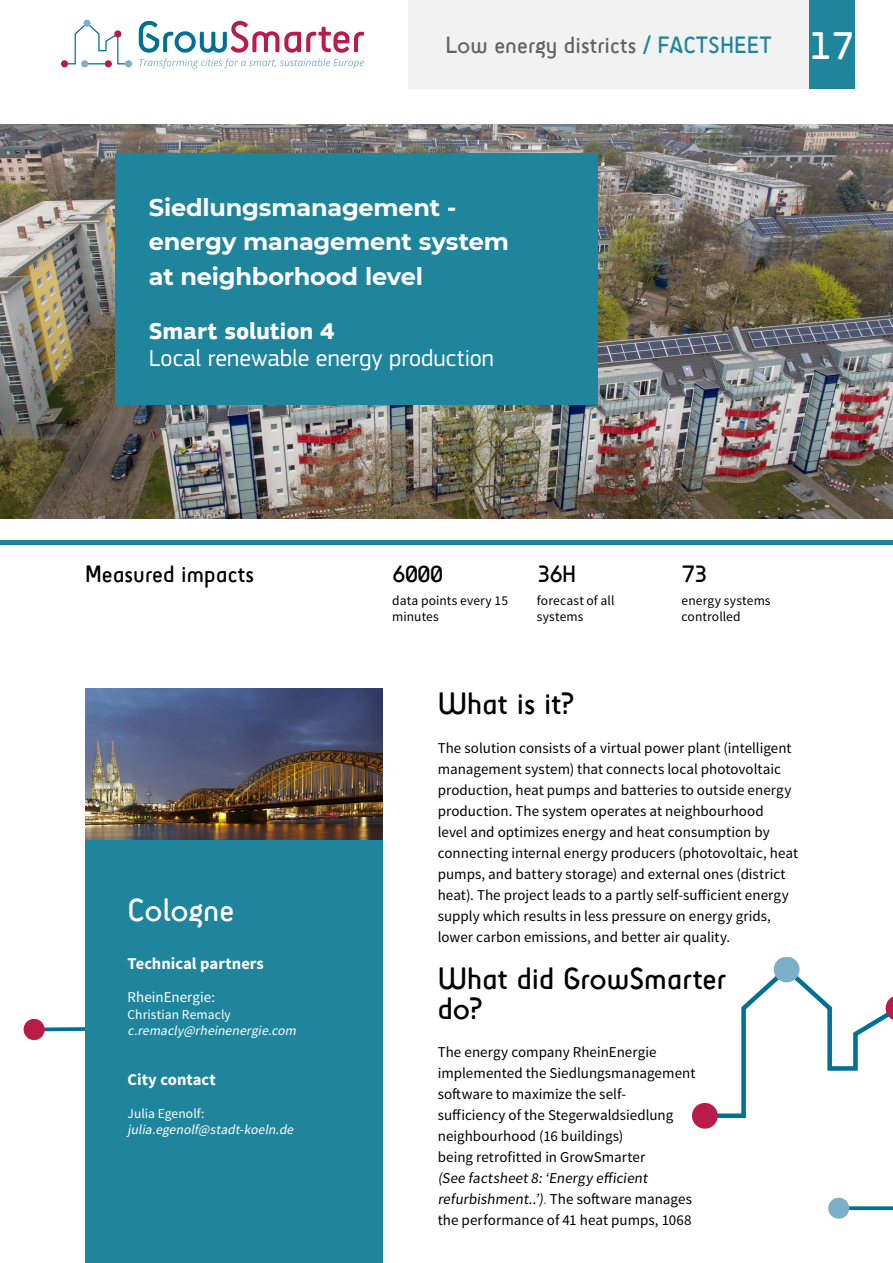
<style>
.page{position:relative;width:893px;height:1263px;background:#fff}
.page>*{position:absolute;margin:0;border:0;box-sizing:border-box;transform-origin:0 0}
.t1{font:39px "Sci Fly Sans";color:#fff}
.t2{font:33px "Sci Fly Sans";letter-spacing:-.005em;color:#fff}
.t3{font:31.5px/30px "Sci Fly Sans";color:#000}
.t4{font:700 24px/34.5px "Montserrat";letter-spacing:-.01em;color:#fff}
.t5{font:24px "EC Square Sans Pro";color:#fff}
.t6{font:24px "Sci Fly Sans";color:#646363}
.t7{font:24px "Sci Fly Sans";color:#000}
.t8{font:700 24px "EC Square Sans Pro";letter-spacing:.005em;color:#fff}
.t9{font:700 16.5px "Source Sans Pro";color:#fff}
.t10{font:15px/21px "Source Sans Pro";letter-spacing:.005em;color:#000}
.t11{font:15px "Source Sans Pro";letter-spacing:.005em;color:#fff}
.t12{font:13.5px/16.5px "Source Sans Pro";letter-spacing:.01em;color:#000}
.t13{font:italic 13.5px "Source Sans Pro";color:#fff}
.t14{font:13.5px "Source Sans Pro";letter-spacing:.005em;color:#fff}
.s1{color:#1f859d}
.s2{color:#009ed4}
</style>
<div class="page">
<svg style="left:23px;top:1018px;width:62px;height:23px"></svg>
<img style="left:0;top:124px;width:893px;height:394px">
<div style="left:115px;top:153px;width:482px;height:252px;background:#1f859d"></div>
<div style="left:408px;top:0;width:401px;height:88px;background:#f2f2f2"></div>
<svg style="left:62px;top:21px;width:69px;height:44px"></svg>
<div style="left:61px;top:60px;width:7px;height:7px;background:#b91c49;border-radius:50%"></div>
<div style="left:84px;top:20px;width:7px;height:7px;background:#7db0c8;border-radius:50%"></div>
<div style="left:125px;top:60px;width:7px;height:7px;background:#7db0c8;border-radius:50%"></div>
<div style="left:114px;top:30px;width:7px;height:8px;background:#b91c49;border-radius:50%"></div>
<div style="left:81px;top:60px;width:7px;height:7px;background:#7db0c8;border-radius:50%"></div>
<div style="left:105px;top:60px;width:7px;height:7px;background:#b91c49;border-radius:50%"></div>
<svg style="left:139px;top:21px;width:225px;height:48px"></svg>
<div style="left:809px;top:0;width:46px;height:88px;background:#1f859d"></div>
<div style="left:85px;top:839px;width:298px;height:424px;background:#1f859d"></div>
<img style="left:85px;top:688px;width:298px;height:151px">
<div style="left:692px;top:1103px;width:26px;height:26px;background:#b91c49;border-radius:50%"></div>
<svg style="left:774px;top:956px;width:25px;height:26px"></svg>
<svg style="left:696px;top:963px;width:197px;height:157px"></svg>
<div style="left:758px;top:1098px;width:126px;height:40px;background:#fff"></div>
<svg style="left:828px;top:1197px;width:65px;height:14px"></svg>
<div style="left:828px;top:1198px;width:21px;height:21px;background:#7db0c8;border-radius:50%"></div>
<div style="left:0;top:540px;width:893px;height:5px;background:#1f859d"></div>
<h3 class="t6" style="left:445px;top:31px;width:328px">Low energy districts <span class="s1">/ FACTSHEET</span></h3>
<h1 class="t1" style="left:810px;top:23px;width:46px">17</h1>
<h3 class="t4" style="left:149px;top:189px;width:362px">Siedlungsmanagement - energy management system at neighborhood level</h3>
<h3 class="t8" style="left:149px;top:316px;width:187px">Smart solution 4</h3>
<h3 class="t5" style="left:149px;top:344px;width:347px">Local renewable energy production</h3>
<h3 class="t7" style="left:85px;top:560px;width:171px">Measured impacts</h3>
<h2 class="t2" style="left:128px;top:890px;width:108px">Cologne</h2>
<p class="t9" style="left:128px;top:953px;width:138px">Technical partners</p>
<p class="t11" style="left:128px;top:988px;width:89px">RheinEnergie:</p>
<p class="t14" style="left:128px;top:1006px;width:105px">Christian Remacly</p>
<p class="t13" style="left:128px;top:1022px;width:173px">c.remacly@rheinenergie.com</p>
<p class="t9" style="left:128px;top:1068px;width:90px">City contact</p>
<p class="t14" style="left:128px;top:1105px;width:78px">Julia Egenolf:</p>
<p class="t13" style="left:128px;top:1121px;width:170px">julia.egenolf@stadt-koeln.de</p>
<h3 class="t7" style="left:392px;top:560px;width:53px">6000</h3>
<h3 class="t7" style="left:537px;top:560px;width:41px">36H</h3>
<h3 class="t7" style="left:681px;top:560px;width:28px">73</h3>
<p class="t12" style="left:392px;top:592px;width:117px">data points every 15 minutes</p>
<p class="t12" style="left:537px;top:592px;width:79px">forecast of all systems</p>
<p class="t12" style="left:681px;top:592px;width:91px">energy systems controlled</p>
<h3 class="t3" style="left:438px;top:689px;width:138px">What is it?</h3>
<p class="t10" style="left:438px;top:737px;width:362px">The solution consists of a virtual power plant (intelligent management system) that connects local photovoltaic production, heat pumps and batteries to outside energy production. The system operates at neighbourhood<br>level and optimizes energy and heat consumption by connecting internal energy producers (photovoltaic, heat pumps, and battery storage) and external ones (district heat). The project leads to a partly self-sufficient energy supply which results in less pressure on energy grids, lower carbon emissions, and better air quality.</p>
<h3 class="t3" style="left:438px;top:963px;width:290px">What did GrowSmarter do?</h3>
<p class="t10" style="left:438px;top:1041px;width:259px">The energy company RheinEnergie implemented the Siedlungsmanagement software to maximize the self&shy;sufficiency of the Stegerwaldsiedlung neighbourhood (16 buildings)<br>being retrofitted in GrowSmarter<br>(See factsheet 8:‘Energy efficient refurbishment..’)<span class="s2">.</span> The software manages the performance of 41 heat pumps, 1068</p>
</div>
